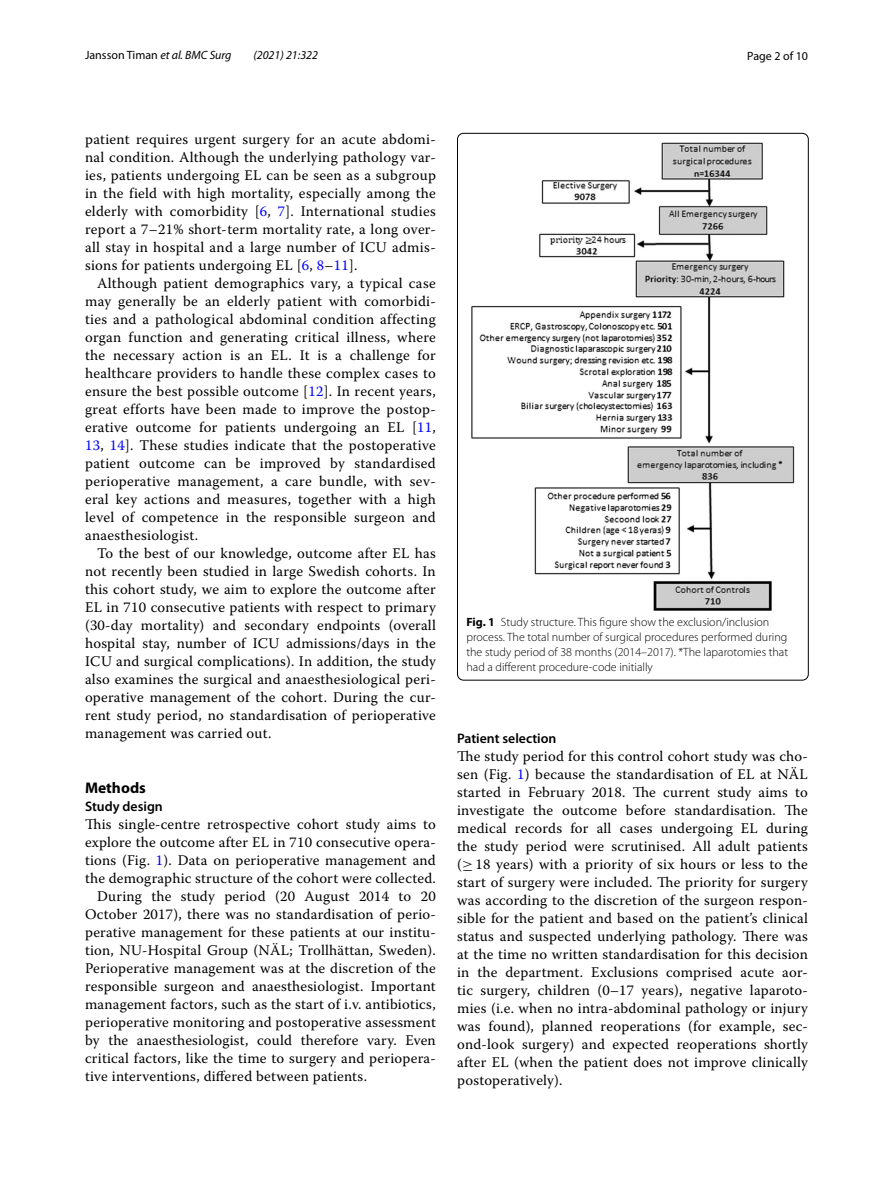
<style>
.page{position:relative;width:893px;height:1187px;background:#fff}
.page>*{position:absolute;margin:0;border:0;box-sizing:border-box;transform-origin:0 0}
.t1{font:700 15.45px "Myriad Pro";color:#000}
.t2{font:14.7px/18px "Warnock Pro";letter-spacing:.015em;color:#000;text-align:justify}
.t3{font:600 13.8px "Myriad Pro";color:#000}
.t4{font:300 12px/15px "Myriad Pro";color:#000}
.t5{font:12px "Myriad Pro";color:#000}
.t6{font:italic 12px "Myriad Pro";color:#000}
.s1{font-style:italic}
.s2{color:#00f}
.s3{font-weight:700}
.s4{font-family:"MTSY"}
</style>
<div class="page">
<img style="left:471px;top:142px;width:323px;height:468px">
<p class="t5" style="left:85px;top:48px;width:148px">Jansson Timan <span class="s1">et al. BMC Surg</span></p>
<p class="t6" style="left:253px;top:48px;width:66px">(2021) 21:322</p>
<p class="t5" style="left:747px;top:48px;width:62px">Page 2 of 10</p>
<p class="t2" style="left:85px;top:130px;width:352px">patient requires urgent surgery for an acute abdomi&shy;nal condition. Although the underlying pathology var&shy;ies, patients undergoing EL can be seen as a subgroup in the field with high mortality, especially among the elderly with comorbidity [<span class="s2">6</span>, <span class="s2">7</span>]. International studies report a 7–21% short-term mortality rate, a long over&shy;all stay in hospital and a large number of ICU admis&shy;sions for patients undergoing EL [<span class="s2">6</span>, <span class="s2">8</span>–<span class="s2">11</span>].</p>
<p class="t2" style="left:85px;top:274px;width:352px;text-indent:12px">Although patient demographics vary, a typical case may generally be an elderly patient with comorbidi&shy;ties and a pathological abdominal condition affecting organ function and generating critical illness, where the necessary action is an EL. It is a challenge for healthcare providers to handle these complex cases to ensure the best possible outcome [<span class="s2">12</span>]. In recent years, great efforts have been made to improve the postop&shy;erative outcome for patients undergoing an EL [<span class="s2">11</span>, <span class="s2">13</span>, <span class="s2">14</span>]. These studies indicate that the postoperative patient outcome can be improved by standardised perioperative management, a care bundle, with sev&shy;eral key actions and measures, together with a high level of competence in the responsible surgeon and anaesthesiologist.</p>
<p class="t2" style="left:85px;top:544px;width:352px;text-indent:12px">To the best of our knowledge, outcome after EL has not recently been studied in large Swedish cohorts. In this cohort study, we aim to explore the outcome after EL in 710 consecutive patients with respect to primary (30-day mortality) and secondary endpoints (overall hospital stay, number of ICU admissions/days in the ICU and surgical complications). In addition, the study also examines the surgical and anaesthesiological peri&shy;operative management of the cohort. During the cur&shy;rent study period, no standardisation of perioperative management was carried out.</p>
<p class="t1" style="left:85px;top:777px;width:62px">Methods</p>
<p class="t3" style="left:85px;top:797px;width:79px">Study design</p>
<p class="t2" style="left:85px;top:814px;width:352px">This single-centre retrospective cohort study aims to</p>
<p class="t2" style="left:85px;top:832px;width:352px">explore the outcome after EL in 710 consecutive opera-</p>
<p class="t2" style="left:85px;top:850px;width:352px">tions (Fig. <span class="s2">1</span>). Data on perioperative management and</p>
<p class="t2" style="left:85px;top:868px;width:352px">the demographic structure of the cohort were collected.</p>
<p class="t2" style="left:97px;top:886px;width:340px">During the study period (20 August 2014 to 20</p>
<p class="t2" style="left:85px;top:904px;width:352px">October 2017), there was no standardisation of perio-</p>
<p class="t2" style="left:85px;top:922px;width:352px">perative management for these patients at our institu-</p>
<p class="t2" style="left:85px;top:940px;width:352px">tion, NU-Hospital Group (NÄL; Trollhättan, Sweden).</p>
<p class="t2" style="left:85px;top:958px;width:352px">Perioperative management was at the discretion of the</p>
<p class="t2" style="left:85px;top:976px;width:352px">responsible surgeon and anaesthesiologist. Important</p>
<p class="t2" style="left:85px;top:994px;width:352px">management factors, such as the start of i.v. antibiotics,</p>
<p class="t2" style="left:85px;top:1012px;width:352px">perioperative monitoring and postoperative assessment</p>
<p class="t2" style="left:85px;top:1030px;width:352px">by the anaesthesiologist, could therefore vary. Even</p>
<p class="t2" style="left:85px;top:1048px;width:352px">critical factors, like the time to surgery and periopera-</p>
<p class="t2" style="left:85px;top:1066px;width:284px">tive interventions, differed between patients.</p>
<p class="t4" style="left:466px;top:614px;width:323px"><span class="s3">Fig. 1</span> Study structure. This figure show the exclusion/inclusion process. The total number of surgical procedures performed during the study period of 38 months (2014–2017). *The laparotomies that had a different procedure-code initially</p>
<p class="t3" style="left:457px;top:729px;width:101px">Patient selection</p>
<p class="t2" style="left:457px;top:747px;width:352px">The study period for this control cohort study was cho&shy;sen (Fig. <span class="s2">1</span>) because the standardisation of EL at NÄL started in February 2018. The current study aims to investigate the outcome before standardisation. The medical records for all cases undergoing EL during the study period were scrutinised. All adult patients (<span class="s4">≥</span> 18 years) with a priority of six hours or less to the start of surgery were included. The priority for surgery was according to the discretion of the surgeon respon&shy;sible for the patient and based on the patient’s clinical status and suspected underlying pathology. There was at the time no written standardisation for this decision in the department. Exclusions comprised acute aor&shy;tic surgery, children (0–17 years), negative laparoto&shy;mies (i.e. when no intra-abdominal pathology or injury was found), planned reoperations (for example, sec&shy;ond-look surgery) and expected reoperations shortly after EL (when the patient does not improve clinically postoperatively).</p>
</div>
